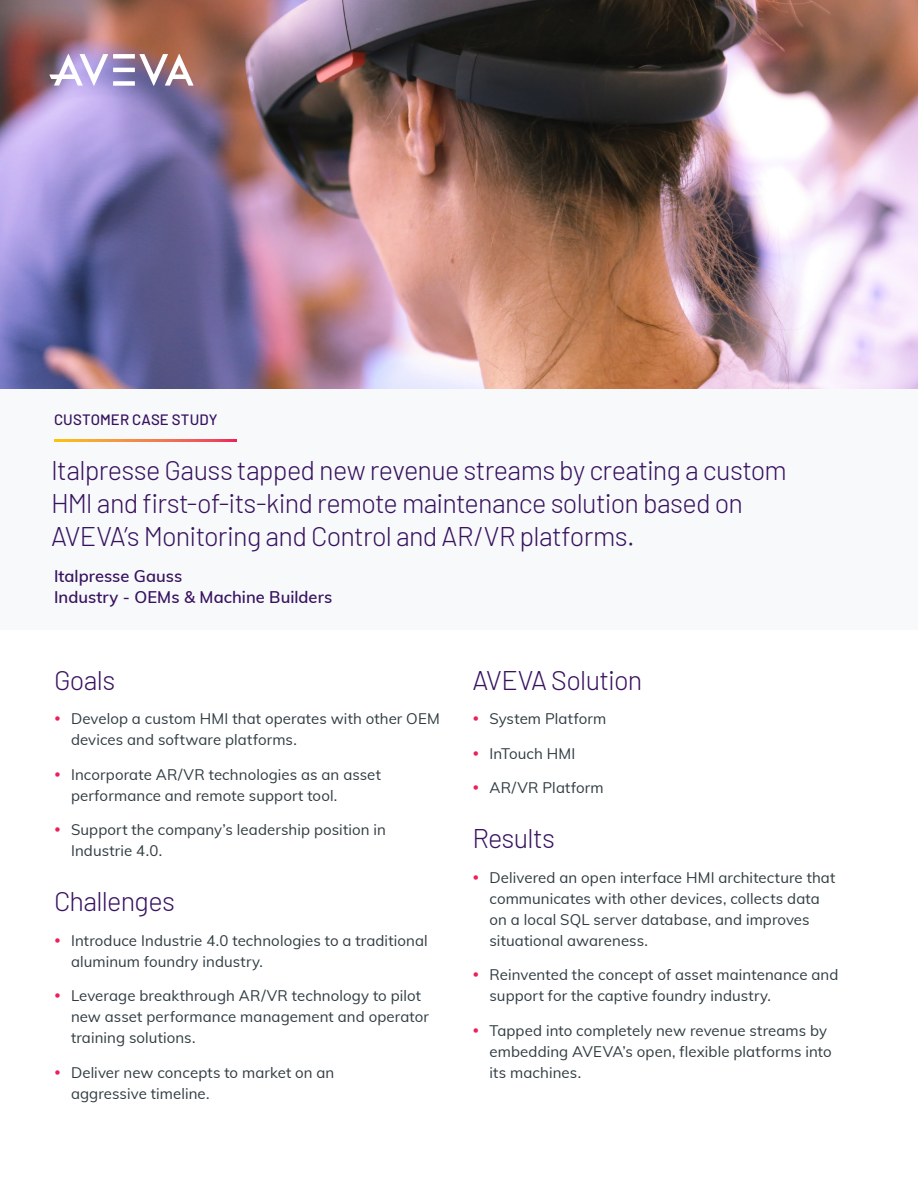
<style>
.page{position:relative;width:918px;height:1188px;background:#fff}
.page>*{position:absolute;margin:0;border:0;box-sizing:border-box;transform-origin:0 0}
.H2_Doc_Title{font:300 27px/33px "Barlow";letter-spacing:-.025em;color:#371260}
.H3_Internal_Pages{font:300 27px "Barlow";letter-spacing:-.025em;color:#371260}
.Cover_-_Company_Name{font:600 16.5px/21px "Muli";color:#371260}
.t1{font:15px/21px "Muli";letter-spacing:.005em;color:#2f3b41}
.Doc_Content_Type{font:500 15px "Barlow";letter-spacing:.01em;color:#371260}
</style>
<div class="page">
<img style="left:0;top:0;width:918px;height:389px">
<div style="left:0;top:389px;width:918px;height:241px;background:#f8f9fa"></div>
<svg style="left:54px;top:440px;width:183px;height:1px"></svg>
<div style="left:113px;top:81px;width:22px;height:5px;background:#fff"></div>
<hr style="left:113px;top:68px;width:22px;height:4px;background:#fff">
<div style="left:113px;top:54px;width:22px;height:5px;background:#fff"></div>
<svg style="left:49px;top:54px;width:59px;height:32px"></svg>
<svg style="left:139px;top:54px;width:55px;height:32px"></svg>
<p class="Doc_Content_Type" style="left:54px;top:408px;width:165px">CUSTOMER CASE STUDY</p>
<p class="H2_Doc_Title" style="left:51px;top:451px;width:737px">Italpresse Gauss tapped new revenue streams by creating a custom<br>HMI and first-of-its-kind remote maintenance solution based on<br>AVEVA’s Monitoring and Control and AR/VR platforms.</p>
<p class="Cover_-_Company_Name" style="left:54px;top:565px;width:280px">Italpresse Gauss<br>Industry - OEMs &amp; Machine Builders</p>
<p class="H3_Internal_Pages" style="left:54px;top:661px;width:63px">Goals</p>
<p class="t1" style="left:71px;top:708px;width:370px">Develop a custom HMI that operates with other OEM devices and software platforms.</p>
<p class="t1" style="left:71px;top:763px;width:311px">Incorporate AR/VR technologies as an asset performance and remote support tool.</p>
<p class="t1" style="left:71px;top:819px;width:316px">Support the company’s leadership position in<br>Industrie 4.0.</p>
<p class="H3_Internal_Pages" style="left:54px;top:882px;width:122px">Challenges</p>
<p class="t1" style="left:71px;top:929px;width:358px">Introduce Industrie 4.0 technologies to a traditional aluminum foundry industry.</p>
<p class="t1" style="left:71px;top:984px;width:359px">Leverage breakthrough AR/VR technology to pilot new asset performance management and operator training solutions.</p>
<p class="t1" style="left:71px;top:1061px;width:265px">Deliver new concepts to market on an aggressive timeline.</p>
<p class="H3_Internal_Pages" style="left:472px;top:661px;width:171px">AVEVA Solution</p>
<p class="t1" style="left:490px;top:708px;width:118px">System Platform</p>
<p class="t1" style="left:490px;top:742px;width:87px">InTouch HMI</p>
<p class="t1" style="left:490px;top:777px;width:116px">AR/VR Platform</p>
<p class="H3_Internal_Pages" style="left:472px;top:819px;width:84px">Results</p>
<p class="t1" style="left:490px;top:866px;width:347px">Delivered an open interface HMI architecture that communicates with other devices, collects data on a local SQL server database, and improves situational awareness.</p>
<p class="t1" style="left:490px;top:963px;width:350px">Reinvented the concept of asset maintenance and support for the captive foundry industry.</p>
<p class="t1" style="left:490px;top:1019px;width:344px">Tapped into completely new revenue streams by embedding AVEVA’s open, flexible platforms into its machines.</p>
</div>
